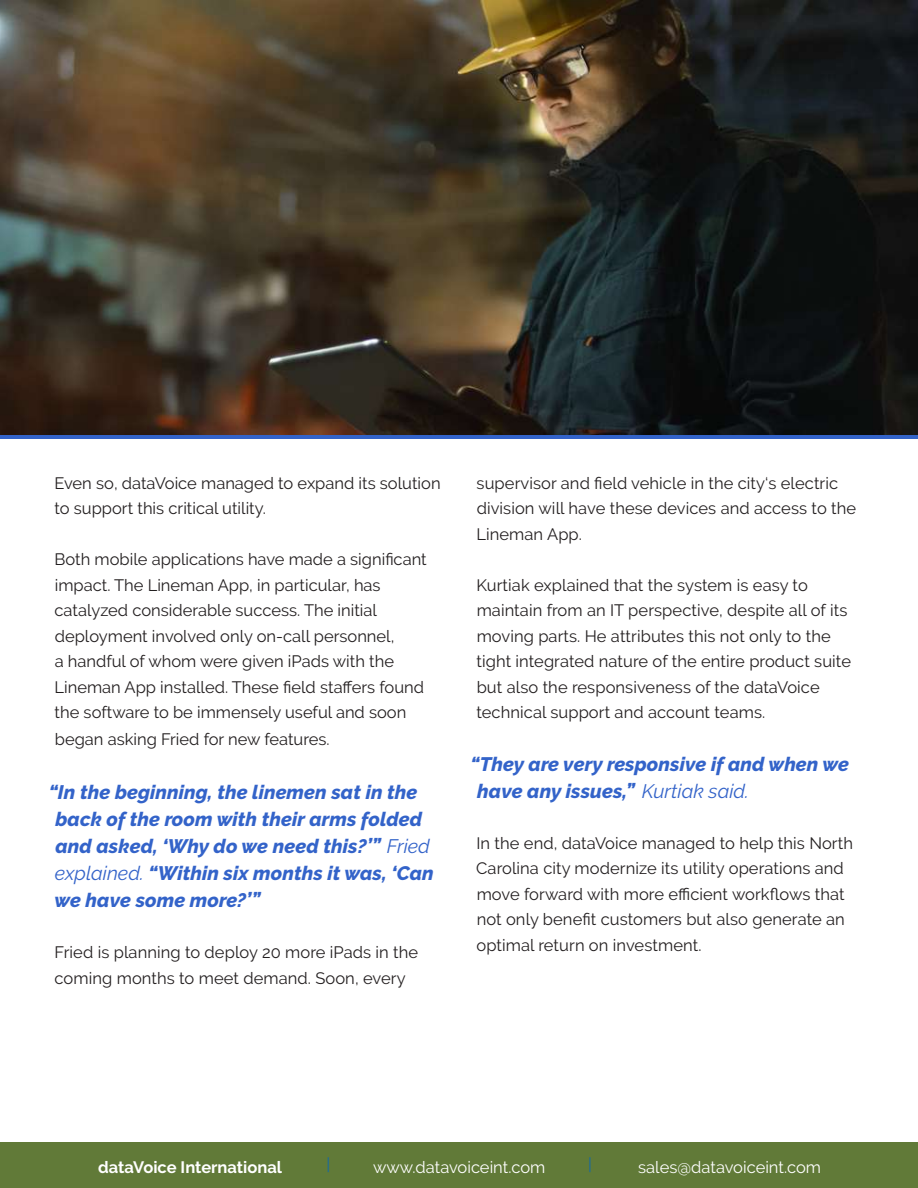
<style>
.page{position:relative;width:918px;height:1188px;background:#fff}
.page>*{position:absolute;margin:0;border:0;box-sizing:border-box;transform-origin:0 0}
.t1{font:italic 800 19.5px/27px "Raleway";letter-spacing:.005em;color:#3363c9}
.t2{font:16.5px/25.5px "Raleway";color:#231f20}
.t3{font:16.5px "Raleway";color:#fff}
.t4{font:700 16.5px "Raleway";color:#fff}
.t5{font:16.5px "Raleway";color:#1269a8}
.s1{font-weight:400}
</style>
<div class="page">
<img style="left:0;top:0;width:918px;height:435px">
<div style="left:0;top:1143px;width:918px;height:45px;background:#617a38"></div>
<hr style="left:0;top:435px;width:918px;height:4px;background:#3363c9">
<p class="t2" style="left:55px;top:470px;width:388px">Even so, dataVoice managed to expand its solution to support this critical utility.</p>
<p class="t2" style="left:55px;top:546px;width:374px">Both mobile applications have made a significant impact. The Lineman App, in particular, has catalyzed considerable success. The initial deployment involved only on-call personnel,<br>a handful of whom were given iPads with the Lineman App installed. These field staffers found the software to be immensely useful and soon</p>
<p class="t2" style="left:55px;top:726px;width:276px">began asking Fried for new features.</p>
<p class="t1" style="left:49px;top:779px;width:387px">“In the beginning, the linemen sat in the back of the room with their arms folded and asked, ‘Why do we need this?’” <span class="s1">Fried explained.</span> “Within six months it was, ‘Can we have some more?’”</p>
<p class="t2" style="left:55px;top:939px;width:365px">Fried is planning to deploy 20 more iPads in the coming months to meet demand. Soon, every</p>
<p class="t2" style="left:476px;top:470px;width:381px">supervisor and field vehicle in the city‘s electric division will have these devices and access to the<br>Lineman App.</p>
<p class="t2" style="left:476px;top:572px;width:376px">Kurtiak explained that the system is easy to maintain from an IT perspective, despite all of its moving parts. He attributes this not only to the tight integrated nature of the entire product suite but also the responsiveness of the dataVoice technical support and account teams.</p>
<p class="t1" style="left:477px;top:750px;width:373px;text-indent:-7px">“They are very responsive if and when we have any issues,” <span class="s1">Kurtiak said.</span></p>
<p class="t2" style="left:476px;top:830px;width:378px">In the end, dataVoice managed to help this North Carolina city modernize its utility operations and move forward with more efficient workflows that not only benefit customers but also generate an optimal return on investment.</p>
<p class="t4" style="left:98px;top:1158px;width:185px">dataVoice International</p>
<p class="t5" style="left:327px;top:1154px;width:5px">|</p>
<p class="t3" style="left:373px;top:1157px;width:174px">www.datavoiceint.com</p>
<p class="t5" style="left:588px;top:1154px;width:5px">|</p>
<p class="t3" style="left:638px;top:1157px;width:184px">sales@datavoiceint.com</p>
</div>
